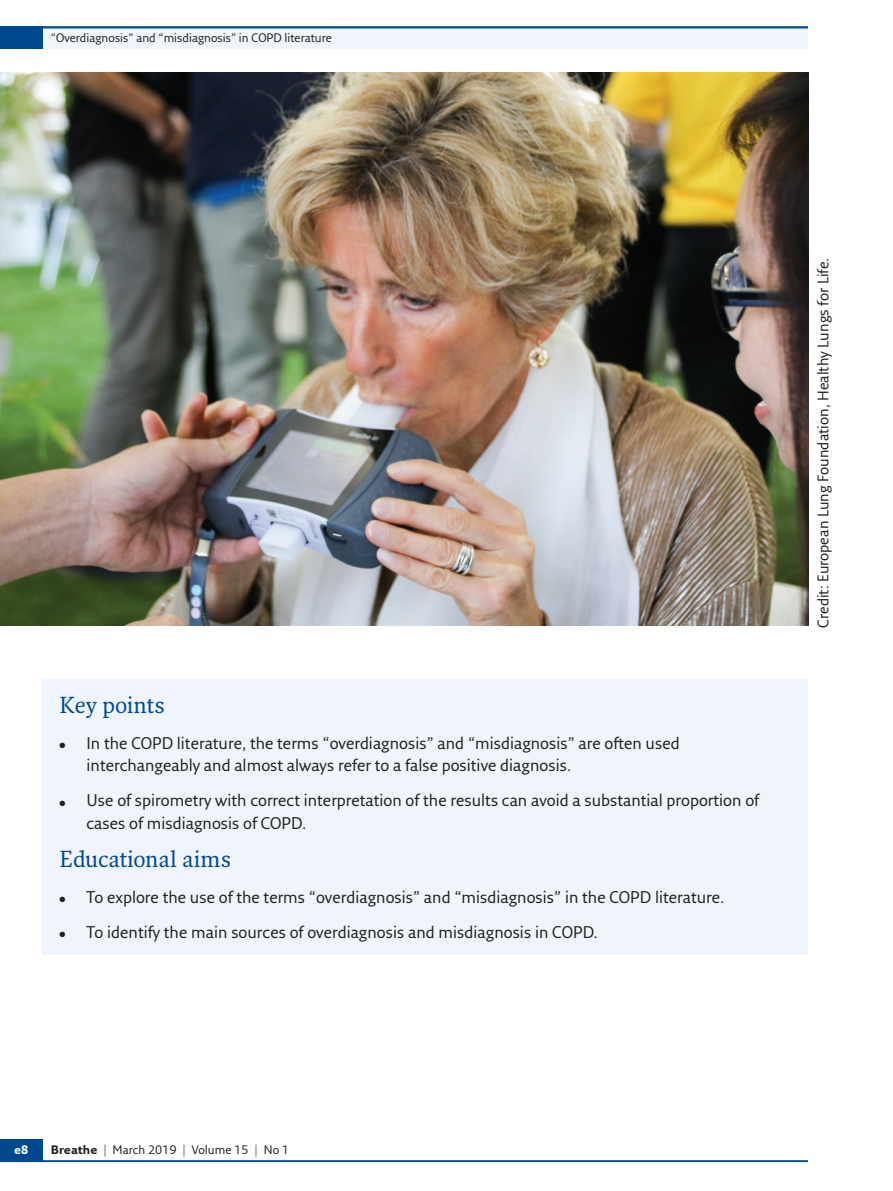
<style>
.page{position:relative;width:893px;height:1191px;background:#fff}
.page>*{position:absolute;margin:0;border:0;box-sizing:border-box;transform-origin:0 0}
.t1{font:22.5px "Fresco Std";color:#01498e}
.t2{font:16.5px/22.5px "Fresco Sans Pro";color:#231f20}
.t3{font:15px "Fresco Sans Pro";color:#231f20}
.t4{font:12px "Fresco Sans Pro";color:#231f20}
.t5{font:700 12px "Fresco Sans Pro";color:#fff}
.s1{font-weight:700}
</style>
<div class="page">
<hr style="left:0;top:1160px;width:808px;height:2px;background:#01498e">
<div style="left:0;top:1138px;width:43px;height:23px;background:#01498e"></div>
<div style="left:0;top:26px;width:808px;height:23px;background:#eff5fb"></div>
<hr style="left:0;top:26px;width:808px;height:2px;background:#01498e">
<div style="left:0;top:26px;width:43px;height:23px;background:#01498e"></div>
<div style="left:42px;top:679px;width:766px;height:275px;background:#eff5fb"></div>
<img style="left:0;top:72px;width:808px;height:553px">
<p class="t4" style="left:51px;top:30px;width:283px">“Overdiagnosis” and “misdiagnosis” in COPD literature</p>
<h1 class="t1" style="left:59px;top:691px;width:107px">Key points</h1>
<p class="t2" style="left:86px;top:731px;width:595px;text-indent:-27px">● In the COPD literature, the terms “overdiagnosis” and “misdiagnosis” are often used interchangeably and almost always refer to a false positive diagnosis.</p>
<p class="t2" style="left:86px;top:789px;width:674px;text-indent:-27px">● Use of spirometry with correct interpretation of the results can avoid a substantial proportion of cases of misdiagnosis of COPD.</p>
<h1 class="t1" style="left:59px;top:845px;width:173px">Educational aims</h1>
<p class="t2" style="left:59px;top:885px;width:666px">● To explore the use of the terms “overdiagnosis” and “misdiagnosis” in the COPD literature.</p>
<p class="t2" style="left:59px;top:920px;width:540px">● To identify the main sources of overdiagnosis and misdiagnosis in COPD.</p>
<p class="t3" style="left:814px;top:627px;width:371px;rotate:-90deg">Credit: European Lung Foundation, Healthy Lungs for Life.</p>
<p class="t5" style="left:14px;top:1142px;width:16px">e8</p>
<p class="t4" style="left:51px;top:1142px;width:240px"><span class="s1">Breathe</span> | March 2019 | Volume 15 | No 1</p>
</div>
